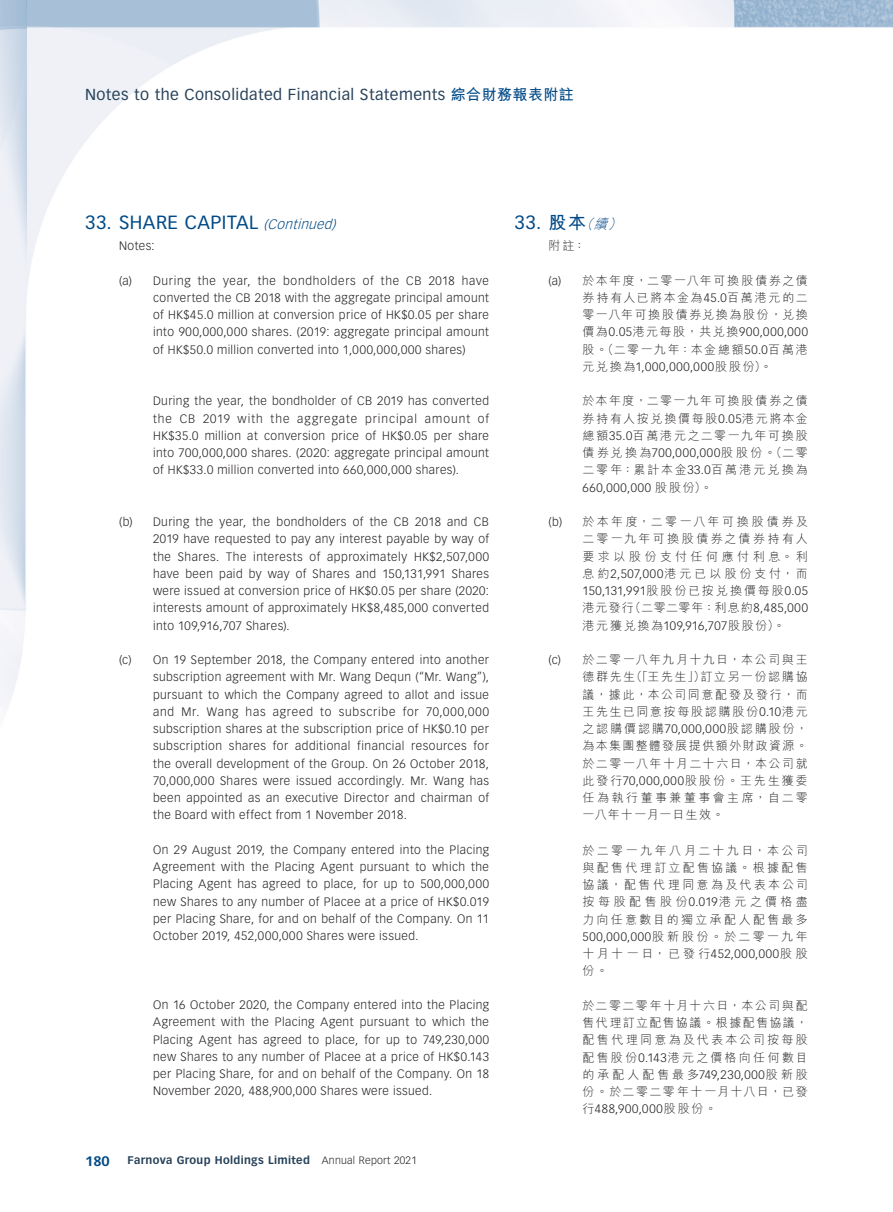
<style>
.page{position:relative;width:893px;height:1212px;background:#fff}
.page>*{position:absolute;margin:0;border:0;box-sizing:border-box;transform-origin:0 0}
.t1{font:18.75px "Vectora LT Std";letter-spacing:.03em;color:#004a87}
.t2{font:15.6px "Vectora LT Std";letter-spacing:.03em;color:#28425a}
.t3{font:700 13.5px "Vectora LT Std";color:#004a87}
.t4{font:300 12px/17.2px "Vectora LT Std";letter-spacing:.035em;color:#231f20;text-align:justify}
.t5{font:300 12px/17.2px "M Hei HK";letter-spacing:.165em;color:#231f20;text-align:justify}
.t6{font:300 12px "Vectora LT Std";letter-spacing:.07em;color:#231f20}
.t7{font:300 12px/17.2px "M Hei HK";letter-spacing:.09em;color:#231f20}
.t8{font:300 12px/17.2px "M Hei HK";letter-spacing:.225em;color:#231f20}
.t9{font:300 12px "Vectora LT Std";letter-spacing:.065em;color:#231f20}
.t10{font:700 10.95px "Vectora LT Std";letter-spacing:.03em;color:#28425a}
.s1{font-family:"M Hei HK";font-weight:700;font-size:15px;color:#004a87}
.s2{font-weight:300;font-style:italic;font-size:13.5px}
.s3{font-weight:300;font-size:10.5px;color:#231f20}
.s4{font-family:"M Hei HK";font-weight:700;font-size:18px}
.s5{font-family:"M Hei HK";font-weight:300;font-style:italic;font-size:13.5px}
.s6{font-family:"Vectora LT Std"}
.s7{font-family:"M Hei HK"}
</style>
<div class="page">
<img style="left:0;top:0;width:893px;height:703px">
<h2 class="t2" style="left:85px;top:85px;width:490px">Notes to the Consolidated Financial Statements <span class="s1">綜合財務報表附註</span></h2>
<h1 class="t1" style="left:85px;top:211px;width:256px">33. SHARE CAPITAL <span class="s2">(Continued)</span></h1>
<p class="t4" style="left:119px;top:237px;width:37px">Notes:</p>
<p class="t4" style="left:153px;top:272px;width:337px;text-indent:-34px">(a) During the year, the bondholders of the CB 2018 have converted the CB 2018 with the aggregate principal amount of HK$45.0 million at conversion price of HK$0.05 per share into 900,000,000 shares. (2019: aggregate principal amount of HK$50.0 million converted into 1,000,000,000 shares)</p>
<p class="t4" style="left:153px;top:393px;width:337px">During the year, the bondholder of CB 2019 has converted the CB 2019 with the aggregate principal amount of HK$35.0 million at conversion price of HK$0.05 per share into 700,000,000 shares. (2020: aggregate principal amount of HK$33.0 million converted into 660,000,000 shares).</p>
<p class="t4" style="left:153px;top:513px;width:337px;text-indent:-34px">(b) During the year, the bondholders of the CB 2018 and CB 2019 have requested to pay any interest payable by way of the Shares. The interests of approximately HK$2,507,000 have been paid by way of Shares and 150,131,991 Shares were issued at conversion price of HK$0.05 per share (2020: interests amount of approximately HK$8,485,000 converted into 109,916,707 Shares).</p>
<p class="t4" style="left:153px;top:651px;width:337px;text-indent:-34px">(c) On 19 September 2018, the Company entered into another subscription agreement with Mr. Wang Dequn (“Mr. Wang”), pursuant to which the Company agreed to allot and issue and Mr. Wang has agreed to subscribe for 70,000,000 subscription shares at the subscription price of HK$0.10 per subscription shares for additional financial resources for the overall development of the Group. On 26 October 2018, 70,000,000 Shares were issued accordingly. Mr. Wang has been appointed as an executive Director and chairman of the Board with effect from 1 November 2018.</p>
<p class="t4" style="left:153px;top:841px;width:337px">On 29 August 2019, the Company entered into the Placing Agreement with the Placing Agent pursuant to which the Placing Agent has agreed to place, for up to 500,000,000 new Shares to any number of Placee at a price of HK$0.019 per Placing Share, for and on behalf of the Company. On 11<br>October 2019, 452,000,000 Shares were issued.</p>
<p class="t4" style="left:153px;top:996px;width:337px">On 16 October 2020, the Company entered into the Placing Agreement with the Placing Agent pursuant to which the Placing Agent has agreed to place, for up to 749,230,000 new Shares to any number of Placee at a price of HK$0.143 per Placing Share, for and on behalf of the Company. On 18<br>November 2020, 488,900,000 Shares were issued.</p>
<p class="t3" style="left:85px;top:1153px;width:26px">180</p>
<p class="t10" style="left:128px;top:1153px;width:291px">Farnova Group Holdings Limited <span class="s3">Annual Report 2021</span></p>
<h1 class="t1" style="left:514px;top:211px;width:112px">33. <span class="s4">股本</span><span class="s5">（續）</span></h1>
<p class="t5" style="left:549px;top:237px;width:39px">附註：</p>
<p class="t5" style="left:583px;top:271px;width:227px;text-indent:-34px"><span class="s6">(a)</span> 於本年度，二零一八年可換股債券之債券持有人已將本金為<span class="s6">45.0</span>百萬港元的二零一八年可換股債券兌換為股份，兌換</p>
<p class="t6" style="left:583px;top:325px;width:227px"><span class="s7">價為</span>0.05<span class="s7">港元每股，共兌換</span>900,000,000</p>
<p class="t5" style="left:583px;top:340px;width:227px">股。（二零一九年：本金總額<span class="s6">50.0</span>百萬港</p>
<p class="t6" style="left:583px;top:360px;width:191px"><span class="s7">元兌換為</span>1,000,000,000<span class="s7">股股份）。</span></p>
<p class="t5" style="left:583px;top:392px;width:227px">於本年度，二零一九年可換股債券之債券持有人按兌換價每股<span class="s6">0.05</span>港元將本金總額<span class="s6">35.0</span>百萬港元之二零一九年可換股債券兌換為<span class="s6">700,000,000</span>股股份。（二零二零年：累計本金<span class="s6">33.0</span>百萬港元兌換為</p>
<p class="t6" style="left:583px;top:480px;width:131px">660,000,000 <span class="s7">股股份）。</span></p>
<p class="t5" style="left:583px;top:513px;width:227px;text-indent:-34px"><span class="s6">(b)</span> 於本年度，二零一八年可換股債券及二零一九年可換股債券之債券持有人要求以股份支付任何應付利息。利息約<span class="s6">2,507,000</span>港元已以股份支付，而</p>
<p class="t4" style="left:583px;top:582px;width:227px">150,131,991<span class="s7">股股份已按兌換價每股</span>0.05</p>
<p class="t7" style="left:583px;top:599px;width:227px">港元發行（二零二零年：利息約<span class="s6">8,485,000</span>港元獲兌換為<span class="s6">109,916,707</span>股股份）。</p>
<p class="t5" style="left:583px;top:651px;width:227px;text-indent:-34px"><span class="s6">(c)</span> 於二零一八年九月十九日，本公司與王德群先生（「王先生」）訂立另一份認購協議，據此，本公司同意配發及發行，而王先生已同意按每股認購股份<span class="s6">0.10</span>港元之認購價認購<span class="s6">70,000,000</span>股認購股份，為本集團整體發展提供額外財政資源。於二零一八年十月二十六日，本公司就此發行<span class="s6">70,000,000</span>股股份。王先生獲委任為執行董事兼董事會主席，自二零一八年十一月一日生效。</p>
<p class="t5" style="left:583px;top:841px;width:227px">於二零一九年八月二十九日，本公司與配售代理訂立配售協議。根據配售協議，配售代理同意為及代表本公司按每股配售股份<span class="s6">0.019</span>港元之價格盡力向任意數目的獨立承配人配售最多</p>
<p class="t6" style="left:583px;top:930px;width:227px">500,000,000<span class="s7">股新股份。於二零一九年</span></p>
<p class="t8" style="left:583px;top:945px;width:227px">十月十一日，已發行<span class="s6">452,000,000</span>股股份。</p>
<p class="t5" style="left:583px;top:997px;width:227px">於二零二零年十月十六日，本公司與配售代理訂立配售協議。根據配售協議，配售代理同意為及代表本公司按每股配售股份<span class="s6">0.143</span>港元之價格向任何數目的承配人配售最多<span class="s6">749,230,000</span>股新股份。於二零二零年十一月十八日，已發</p>
<p class="t9" style="left:583px;top:1102px;width:136px"><span class="s7">行</span>488,900,000<span class="s7">股股份。</span></p>
</div>
